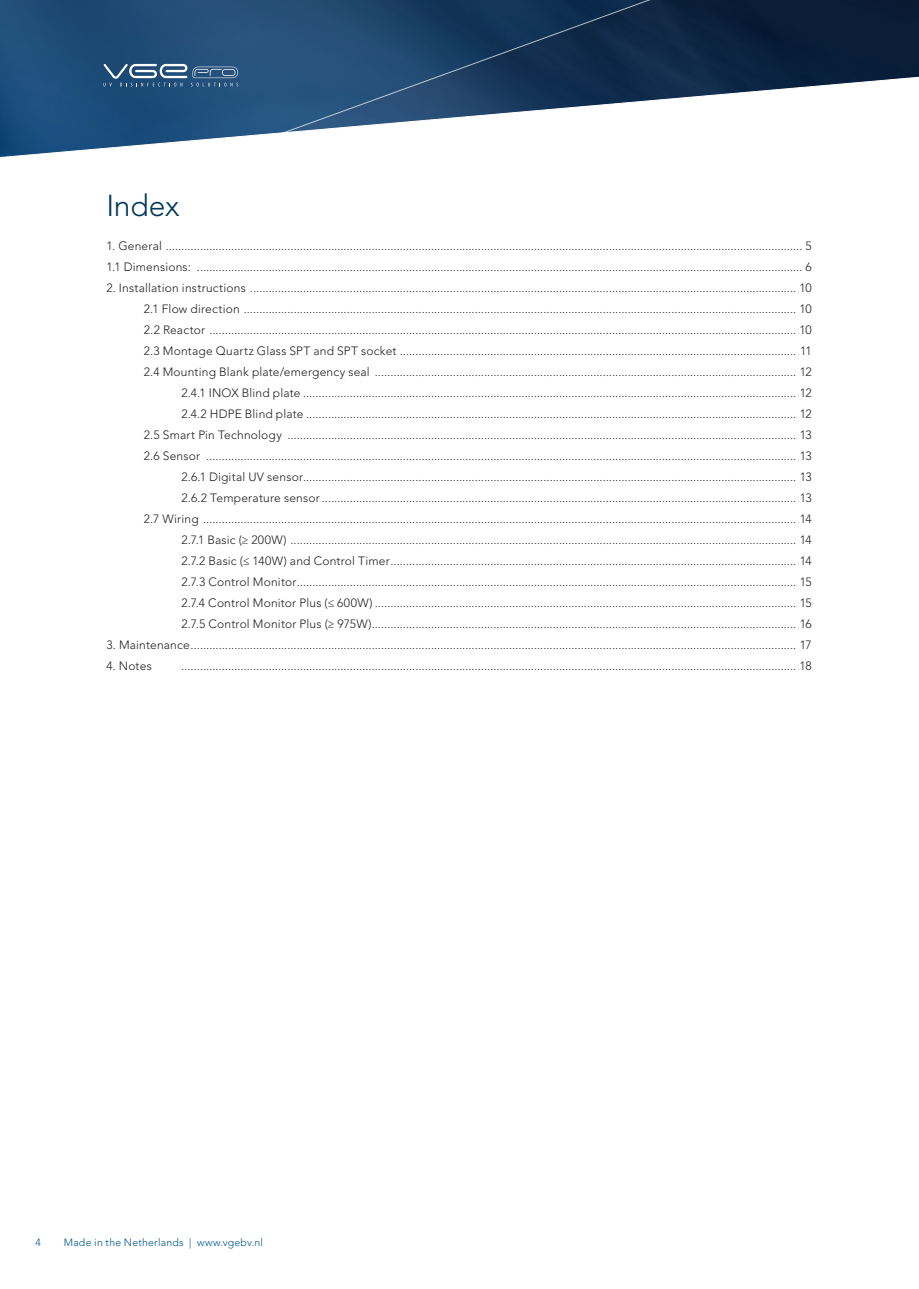
<style>
.page{position:relative;width:919px;height:1289px;background:#fff}
.page>*{position:absolute;margin:0;border:0;box-sizing:border-box;transform-origin:0 0}
.t1{font:300 30px "Avenir LT Std";letter-spacing:-.01em;color:#003859}
.t2{font:300 12px/21px "Avenir LT Std";letter-spacing:.015em;color:#231f20}
.t3{font:300 10.5px "Avenir LT Std";letter-spacing:.02em;color:#00558c}
</style>
<div class="page">
<svg style="left:0;top:0;width:918px;height:158px"></svg>
<svg style="left:103px;top:64px;width:135px;height:22px;background:#4e7395"></svg>
<h1 class="t1" style="left:106px;top:188px;width:75px">Index</h1>
<p class="t2" style="left:106px;top:235px;width:706px">1. General ............................................................................................................................................................................................................ 5<br>1.1 Dimensions: .................................................................................................................................................................................................. 6</p>
<p class="t2" style="left:106px;top:277px;width:706px;text-align:right">2. Installation instructions ............................................................................................................................................................................... 10<br>2.1 Flow direction ................................................................................................................................................................................. 10<br>2.2 Reactor ............................................................................................................................................................................................ 10<br>2.3 Montage Quartz Glass SPT and SPT socket ............................................................................................................................... 11<br>2.4 Mounting Blank plate/emergency seal ....................................................................................................................................... 12<br>2.4.1 INOX Blind plate .............................................................................................................................................................. 12<br>2.4.2 HDPE Blind plate ............................................................................................................................................................. 12<br>2.5 Smart Pin Technology ................................................................................................................................................................... 13<br>2.6 Sensor ............................................................................................................................................................................................. 13<br>2.6.1 Digital UV sensor.............................................................................................................................................................. 13<br>2.6.2 Temperature sensor ........................................................................................................................................................ 13<br>2.7 Wiring .............................................................................................................................................................................................. 14<br>2.7.1 Basic (≥ 200W) .................................................................................................................................................................. 14<br>2.7.2 Basic (≤ 140W) and Control Timer.................................................................................................................................. 14<br>2.7.3 Control Monitor................................................................................................................................................................ 15<br>2.7.4 Control Monitor Plus (≤ 600W) ....................................................................................................................................... 15<br>2.7.5 Control Monitor Plus (≥ 975W)........................................................................................................................................ 16</p>
<p class="t2" style="left:106px;top:634px;width:707px">3. Maintenance.................................................................................................................................................................................................. 17</p>
<p class="t2" style="left:106px;top:655px;width:47px">4. Notes</p>
<p class="t2" style="left:181px;top:655px;width:632px">..................................................................................................................................................................................................... 18</p>
<p class="t3" style="left:36px;top:1236px;width:7px">4</p>
<p class="t3" style="left:64px;top:1236px;width:201px">Made in the Netherlands | www.vgebv.nl</p>
</div>
